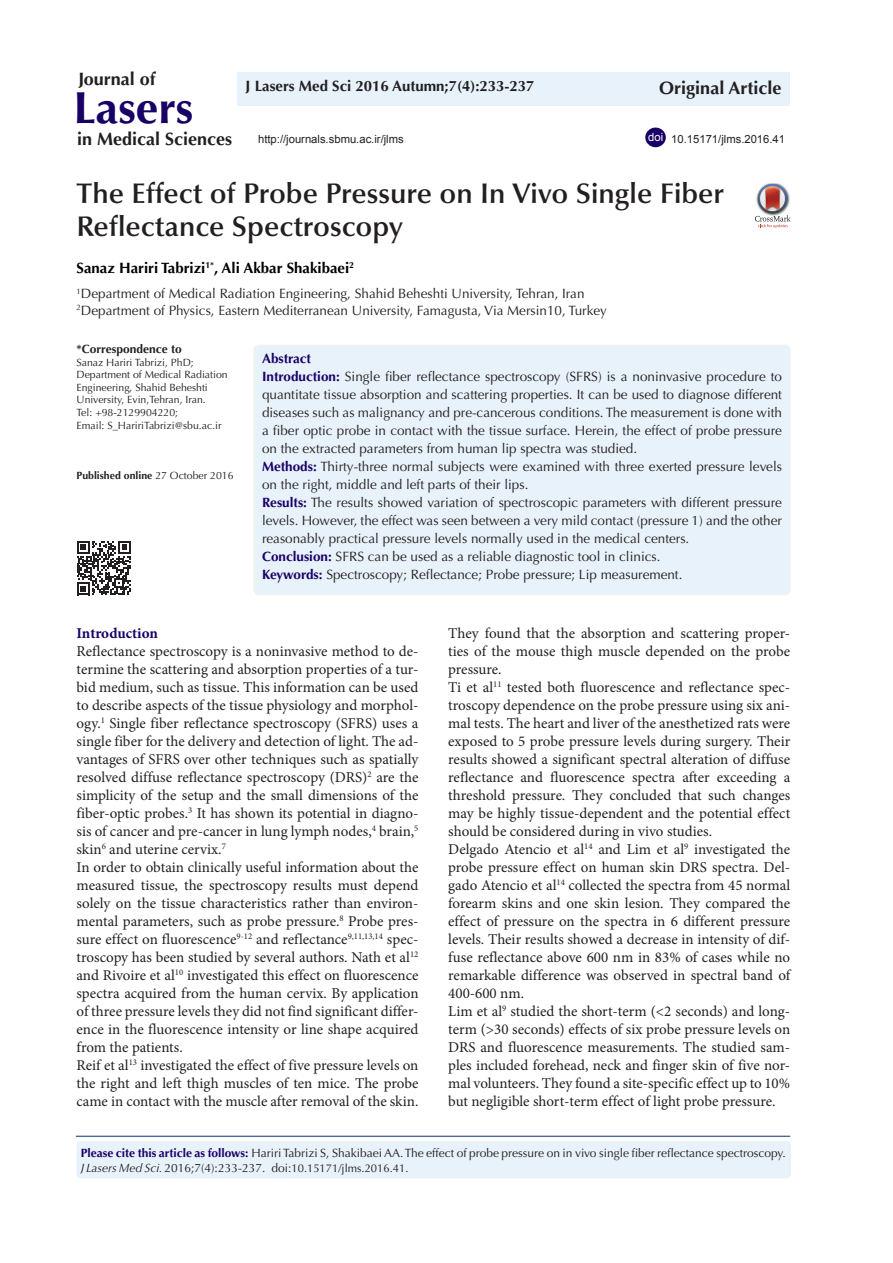
<style>
.page{position:relative;width:893px;height:1263px;background:#fff}
.page>*{position:absolute;margin:0;border:0;box-sizing:border-box;transform-origin:0 0}
.t1{font:700 45px "Optima LT Std";color:#190066}
.t2{font:600 28.5px/33px "Optima LT Std";color:#231f20}
.t3{font:700 18px "Optima LT Std";color:#231f20}
.t4{font:15px/18px "Minion Pro";color:#231f20;text-align:justify}
.t5{font:700 15px "Optima LT Std";color:#000}
.t6{font:700 15px "Optima LT Std";color:#231f20}
.t7{font:700 15px "Minion Pro";letter-spacing:-.005em;color:#190066}
.t8{font:13.5px/18px "Optima LT Std";color:#231f20;text-align:justify}
.Default{font:700 13.5px "Optima LT Std";color:#190066}
.t9{font:12px/15px "Optima LT Std";color:#231f20}
.t10{font:700 12px "Optima LT Std";color:#231f20}
.t11{font:11.25px "Arial";color:#231f20}
.t12{font:11.25px "Arial";color:#fff}
.t13{font:10.5px/12.6px "Optima LT Std";color:#231f20}
.t14{font:700 10.5px "Optima LT Std";color:#231f20}
.s1{font-weight:700;color:#190066}
.s2{font-weight:400}
.s3{font-style:italic}
.s4{font-size:11.25px}
</style>
<div class="page">
<hr style="left:76px;top:1136px;width:714px;height:1px;background:#053278">
<div style="left:77px;top:1141px;width:714px;height:37px;background:#e8f2fa;border-radius:4px"></div>
<img style="left:767px;top:183px;width:12px;height:1px">
<svg style="left:755px;top:184px;width:36px;height:44px"></svg>
<div style="left:624px;top:72px;width:166px;height:34px;background:#e8f2fa"></div>
<div style="left:645px;top:128px;width:21px;height:19px;background:#190066;border-radius:50%"></div>
<div style="left:253px;top:345px;width:538px;height:250px;background:#e8f2fa;border-radius:6px"></div>
<div style="left:253px;top:344px;width:538px;height:251px;border:1px solid #fef9ed;border-radius:6px"></div>
<svg style="left:77px;top:541px;width:54px;height:54px"></svg>
<div style="left:237px;top:72px;width:387px;height:34px;background:#e8f2fa"></div>
<p class="t3" style="left:78px;top:68px;width:79px">Journal of</p>
<p class="t1" style="left:73px;top:81px;width:122px">Lasers</p>
<p class="t3" style="left:77px;top:129px;width:157px">in Medical Sciences</p>
<p class="t3" style="left:659px;top:77px;width:124px">Original Article</p>
<p class="t12" style="left:648px;top:130px;width:17px">doi</p>
<p class="t11" style="left:671px;top:131px;width:115px">10.15171/jlms.2016.41</p>
<p class="t2" style="left:77px;top:177px;width:649px">The Effect of Probe Pressure on In Vivo Single Fiber<br>Reflectance Spectroscopy</p>
<p class="t5" style="left:77px;top:259px;width:279px">Sanaz Hariri Tabrizi<sup>1*</sup>, Ali Akbar Shakibaei<sup>2</sup></p>
<p class="t8" style="left:77px;top:285px;width:509px"><sup>1</sup>Department of Medical Radiation Engineering, Shahid Beheshti University, Tehran, Iran</p>
<p class="t8" style="left:77px;top:301px;width:532px"><sup>2</sup>Department of Physics, Eastern Mediterranean University, Famagusta, Via Mersin10, Turkey</p>
<p class="Default" style="left:262px;top:351px;width:51px">Abstract</p>
<p class="t8" style="left:262px;top:368px;width:521px"><span class="s1">Introduction:</span> Single fiber reflectance spectroscopy (SFRS) is a noninvasive procedure to quantitate tissue absorption and scattering properties. It can be used to diagnose different diseases such as malignancy and pre-cancerous conditions. The measurement is done with a fiber optic probe in contact with the tissue surface. Herein, the effect of probe pressure on the extracted parameters from human lip spectra was studied.</p>
<p class="t8" style="left:262px;top:458px;width:521px"><span class="s1">Methods:</span> Thirty-three normal subjects were examined with three exerted pressure levels on the right, middle and left parts of their lips.</p>
<p class="t8" style="left:262px;top:494px;width:521px"><span class="s1">Results:</span> The results showed variation of spectroscopic parameters with different pressure levels. However, the effect was seen between a very mild contact (pressure 1) and the other reasonably practical pressure levels normally used in the medical centers.</p>
<p class="t8" style="left:262px;top:548px;width:400px"><span class="s1">Conclusion:</span> SFRS can be used as a reliable diagnostic tool in clinics.</p>
<p class="t8" style="left:262px;top:566px;width:422px"><span class="s1">Keywords:</span> Spectroscopy; Reflectance; Probe pressure; Lip measurement.</p>
<p class="t6" style="left:246px;top:78px;width:291px">J Lasers Med Sci 2016 Autumn;7(4):233-237</p>
<p class="t11" style="left:258px;top:132px;width:147px">http://journals.sbmu.ac.ir/jlms</p>
<p class="t10" style="left:77px;top:342px;width:107px">*Correspondence to</p>
<p class="t13" style="left:77px;top:356px;width:153px">Sanaz Hariri Tabrizi, PhD;<br>Department of Medical Radiation<br>Engineering, Shahid Beheshti<br>University, Evin,Tehran, Iran.<br>Tel: +98-2129904220;<br>Email: S_HaririTabrizi@sbu.ac.ir</p>
<p class="t14" style="left:77px;top:469px;width:159px">Published online <span class="s2">27 October 2016</span></p>
<p class="t7" style="left:77px;top:623px;width:83px">Introduction</p>
<p class="t4" style="left:77px;top:642px;width:343px">Reflectance spectroscopy is a noninvasive method to de&shy;termine the scattering and absorption properties of a tur&shy;bid medium, such as tissue. This information can be used to describe aspects of the tissue physiology and morphol&shy;ogy.<sup>1</sup> Single fiber reflectance spectroscopy (SFRS) uses a single fiber for the delivery and detection of light. The ad&shy;vantages of SFRS over other techniques such as spatially resolved diffuse reflectance spectroscopy (DRS)<sup>2</sup> are the simplicity of the setup and the small dimensions of the fiber-optic probes.<sup>3</sup> It has shown its potential in diagno&shy;sis of cancer and pre-cancer in lung lymph nodes,<sup>4</sup> brain,<sup>5 </sup>skin<sup>6</sup> and uterine cervix.<sup>7</sup></p>
<p class="t4" style="left:77px;top:858px;width:343px">In order to obtain clinically useful information about the measured tissue, the spectroscopy results must depend solely on the tissue characteristics rather than environ&shy;mental parameters, such as probe pressure.<sup>8</sup> Probe pres&shy;sure effect on fluorescence<sup>9-12</sup> and reflectance<sup>9,11,13,14</sup> spec&shy;troscopy has been studied by several authors. Nath et al<sup>12 </sup>and Rivoire et al<sup>10</sup> investigated this effect on fluorescence spectra acquired from the human cervix. By application of three pressure levels they did not find significant differ&shy;ence in the fluorescence intensity or line shape acquired from the patients.</p>
<p class="t4" style="left:77px;top:1056px;width:344px">Reif et al<sup>13</sup> investigated the effect of five pressure levels on the right and left thigh muscles of ten mice. The probe came in contact with the muscle after removal of the skin.</p>
<p class="t4" style="left:448px;top:624px;width:343px">They found that the absorption and scattering proper&shy;ties of the mouse thigh muscle depended on the probe pressure.</p>
<p class="t4" style="left:448px;top:678px;width:343px">Ti et al<sup>11</sup> tested both fluorescence and reflectance spec&shy;troscopy dependence on the probe pressure using six ani&shy;mal tests. The heart and liver of the anesthetized rats were exposed to 5 probe pressure levels during surgery. Their results showed a significant spectral alteration of diffuse reflectance and fluorescence spectra after exceeding a threshold pressure. They concluded that such changes may be highly tissue-dependent and the potential effect should be considered during in vivo studies.</p>
<p class="t4" style="left:448px;top:840px;width:343px">Delgado Atencio et al<sup>14</sup> and Lim et al<sup>9</sup> investigated the probe pressure effect on human skin DRS spectra. Del&shy;gado Atencio et al<sup>14</sup> collected the spectra from 45 normal forearm skins and one skin lesion. They compared the effect of pressure on the spectra in 6 different pressure levels. Their results showed a decrease in intensity of dif&shy;fuse reflectance above 600 nm in 83% of cases while no remarkable difference was observed in spectral band of 400-600 nm.</p>
<p class="t4" style="left:448px;top:1002px;width:343px">Lim et al<sup>9</sup> studied the short-term (&lt;2 seconds) and long&shy;term (&gt;30 seconds) effects of six probe pressure levels on DRS and fluorescence measurements. The studied sam&shy;ples included forehead, neck and finger skin of five nor&shy;mal volunteers. They found a site-specific effect up to 10% but negligible short-term effect of light probe pressure.</p>
<p class="t9" style="left:81px;top:1145px;width:706px"><span class="s1">Please cite this article as follows:</span> Hariri Tabrizi S, Shakibaei AA. The effect of probe pressure on in vivo single fiber reflectance spectroscopy.<br><span class="s3">J Lasers Med Sci.</span> 2016;7(4):233-237. doi:<span class="s4">10.15171/jlms.2016.41.</span></p>
</div>
